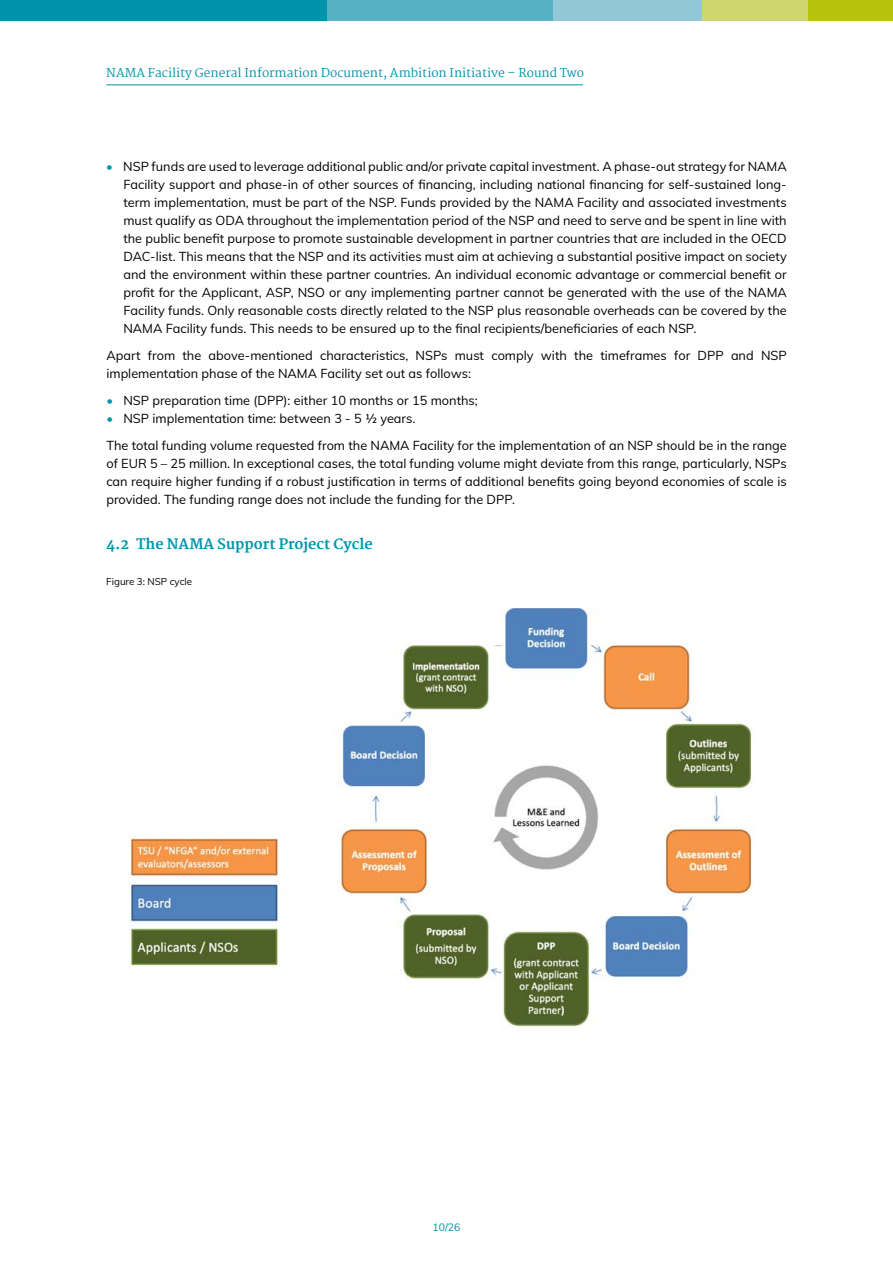
<style>
.page{position:relative;width:893px;height:1263px;background:#fff}
.page>*{position:absolute;margin:0;border:0;box-sizing:border-box;transform-origin:0 0}
.t1{font:800 14.25px "Martel";color:#0094ac}
.t2{font:12.75px/18px "Muli";color:#000;text-align:justify}
.t3{font:12px "Martel";color:#0094ac}
.t4{font:10.5px "Muli";color:#0094ac}
.t5{font:9.75px "Muli";color:#000}
.s1{color:#0094ac}
</style>
<div class="page">
<div style="left:790px;top:0;width:103px;height:20px;background:#b6c40d"></div>
<div style="left:702px;top:0;width:106px;height:20px;background:#d0d56f"></div>
<div style="left:553px;top:0;width:149px;height:20px;background:#92c7d5"></div>
<div style="left:327px;top:0;width:226px;height:20px;background:#56b1c4"></div>
<div style="left:0;top:0;width:327px;height:20px;background:#0094ac"></div>
<hr style="left:106px;top:84px;width:477px;height:1px;background:#0094ac">
<img style="left:130px;top:608px;width:624px;height:419px">
<p class="t3" style="left:106px;top:65px;width:479px">NAMA Facility General Information Document, Ambition Initiative – Round Two</p>
<p class="t2" style="left:123px;top:157px;width:665px;text-indent:-17px"><span class="s1">•</span> NSP funds are used to leverage additional public and/or private capital investment. A phase-out strategy for NAMA Facility support and phase-in of other sources of financing, including national financing for self-sustained long&shy;term implementation, must be part of the NSP. Funds provided by the NAMA Facility and associated investments must qualify as ODA throughout the implementation period of the NSP and need to serve and be spent in line with the public benefit purpose to promote sustainable development in partner countries that are included in the OECD DAC-list. This means that the NSP and its activities must aim at achieving a substantial positive impact on society and the environment within these partner countries. An individual economic advantage or commercial benefit or profit for the Applicant, ASP, NSO or any implementing partner cannot be generated with the use of the NAMA Facility funds. Only reasonable costs directly related to the NSP plus reasonable overheads can be covered by the NAMA Facility funds. This needs to be ensured up to the final recipients/beneficiaries of each NSP.</p>
<p class="t2" style="left:106px;top:346px;width:682px">Apart from the above-mentioned characteristics, NSPs must comply with the timeframes for DPP and NSP implementation phase of the NAMA Facility set out as follows:</p>
<p class="t2" style="left:106px;top:391px;width:373px"><span class="s1">•</span> NSP preparation time (DPP): either 10 months or 15 months;</p>
<p class="t2" style="left:106px;top:404px;width:682px;line-height:27px"><span class="s1">•</span> NSP implementation time: between 3 - 5 ½ years.<br>The total funding volume requested from the NAMA Facility for the implementation of an NSP should be in the range</p>
<p class="t2" style="left:106px;top:454px;width:682px">of EUR 5 – 25 million. In exceptional cases, the total funding volume might deviate from this range, particularly, NSPs can require higher funding if a robust justification in terms of additional benefits going beyond economies of scale is provided. The funding range does not include the funding for the DPP.</p>
<p class="t1" style="left:106px;top:536px;width:268px">4.2 The NAMA Support Project Cycle</p>
<p class="t5" style="left:106px;top:574px;width:87px">Figure 3: NSP cycle</p>
<p class="t4" style="left:432px;top:1219px;width:30px">10/26</p>
</div>
